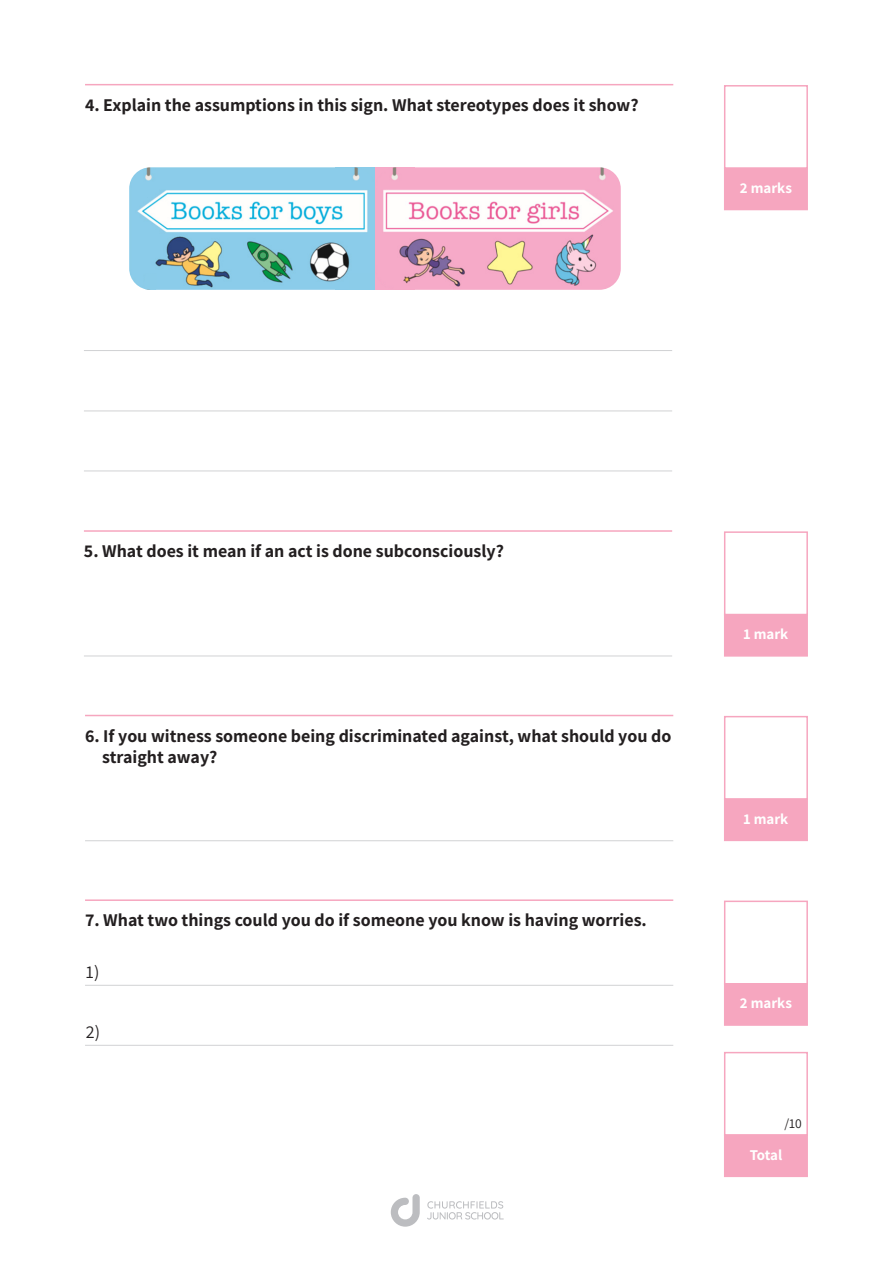
<style>
.page{position:relative;width:893px;height:1263px;background:#fff}
.page>*{position:absolute;margin:0;border:0;box-sizing:border-box;transform-origin:0 0}
.q{font:700 18px "Assistant";color:#231f20}
.q_w-o_line{font:700 18px "Assistant";color:#231f20}
.Paragraph_Style_1{font:18px "Assistant";color:#231f20}
.Paragraph_Style_2{font:700 15px "Assistant";color:#fff}
.Paragraph_Style_1-2{font:13.5px "Assistant";color:#231f20}
</style>
<div class="page">
<hr style="left:85px;top:715px;width:588px;height:1px;background:#f6a6bf">
<hr style="left:85px;top:899px;width:588px;height:2px;background:#f6a6bf">
<div style="left:724px;top:716px;width:84px;height:84px;border:2px solid #f6a6bf"></div>
<div style="left:725px;top:799px;width:82px;height:41px;background:#f6a6bf"></div>
<div style="left:724px;top:798px;width:84px;height:43px;border:2px solid #f6a6bf"></div>
<div style="left:724px;top:900px;width:84px;height:84px;border:2px solid #f6a6bf"></div>
<div style="left:725px;top:984px;width:82px;height:41px;background:#f6a6bf"></div>
<div style="left:724px;top:983px;width:84px;height:43px;border:2px solid #f6a6bf"></div>
<hr style="left:85px;top:840px;width:588px;height:1px;background:#d1d2d4">
<hr style="left:85px;top:985px;width:588px;height:1px;background:#d1d2d4">
<hr style="left:84px;top:530px;width:588px;height:2px;background:#f6a6bf">
<div style="left:724px;top:531px;width:84px;height:84px;border:2px solid #f6a6bf"></div>
<div style="left:725px;top:615px;width:82px;height:41px;background:#f6a6bf"></div>
<div style="left:724px;top:614px;width:84px;height:43px;border:2px solid #f6a6bf"></div>
<hr style="left:84px;top:656px;width:588px;height:1px;background:#d1d2d4">
<svg style="left:391px;top:1194px;width:29px;height:33px"></svg>
<svg style="left:427px;top:1201px;width:77px;height:18px"></svg>
<div style="left:724px;top:1052px;width:84px;height:84px;border:2px solid #f6a6bf"></div>
<div style="left:725px;top:1135px;width:82px;height:41px;background:#f6a6bf"></div>
<div style="left:724px;top:1134px;width:84px;height:43px;border:2px solid #f6a6bf"></div>
<hr style="left:85px;top:1045px;width:588px;height:1px;background:#d1d2d4">
<hr style="left:84px;top:350px;width:588px;height:1px;background:#d1d2d4">
<hr style="left:84px;top:411px;width:588px;height:1px;background:#d1d2d4">
<hr style="left:85px;top:84px;width:588px;height:1px;background:#f6a6bf">
<div style="left:724px;top:85px;width:84px;height:84px;border:2px solid #f6a6bf"></div>
<div style="left:725px;top:168px;width:82px;height:42px;background:#f6a6bf"></div>
<div style="left:724px;top:168px;width:84px;height:42px;border:2px solid #f6a6bf"></div>
<img style="left:129px;top:167px;width:492px;height:123px">
<div style="left:350px;top:273px;width:25px;height:17px;background:#8bcce9"></div>
<svg style="left:145px;top:273px;width:11px;height:17px"></svg>
<hr style="left:84px;top:471px;width:588px;height:1px;background:#d1d2d4">
<p class="q" style="left:85px;top:93px;width:555px">4. Explain the assumptions in this sign. What stereotypes does it show?</p>
<p class="Paragraph_Style_2" style="left:740px;top:178px;width:54px">2 marks</p>
<p class="q" style="left:84px;top:539px;width:422px">5. What does it mean if an act is done subconsciously?</p>
<p class="q" style="left:85px;top:723px;width:588px">6. If you witness someone being discriminated against, what should you do</p>
<p class="q_w-o_line" style="left:102px;top:745px;width:117px">straight away?</p>
<p class="q" style="left:85px;top:908px;width:563px">7. What two things could you do if someone you know is having worries.</p>
<p class="Paragraph_Style_1" style="left:86px;top:960px;width:15px">1)</p>
<p class="Paragraph_Style_1" style="left:86px;top:1020px;width:16px">2)</p>
<p class="Paragraph_Style_2" style="left:744px;top:624px;width:46px">1 mark</p>
<p class="Paragraph_Style_2" style="left:744px;top:808px;width:46px">1 mark</p>
<p class="Paragraph_Style_2" style="left:740px;top:993px;width:54px">2 marks</p>
<p class="Paragraph_Style_1-2" style="left:784px;top:1114px;width:19px">/10</p>
<p class="Paragraph_Style_2" style="left:750px;top:1144px;width:34px">Total</p>
</div>
